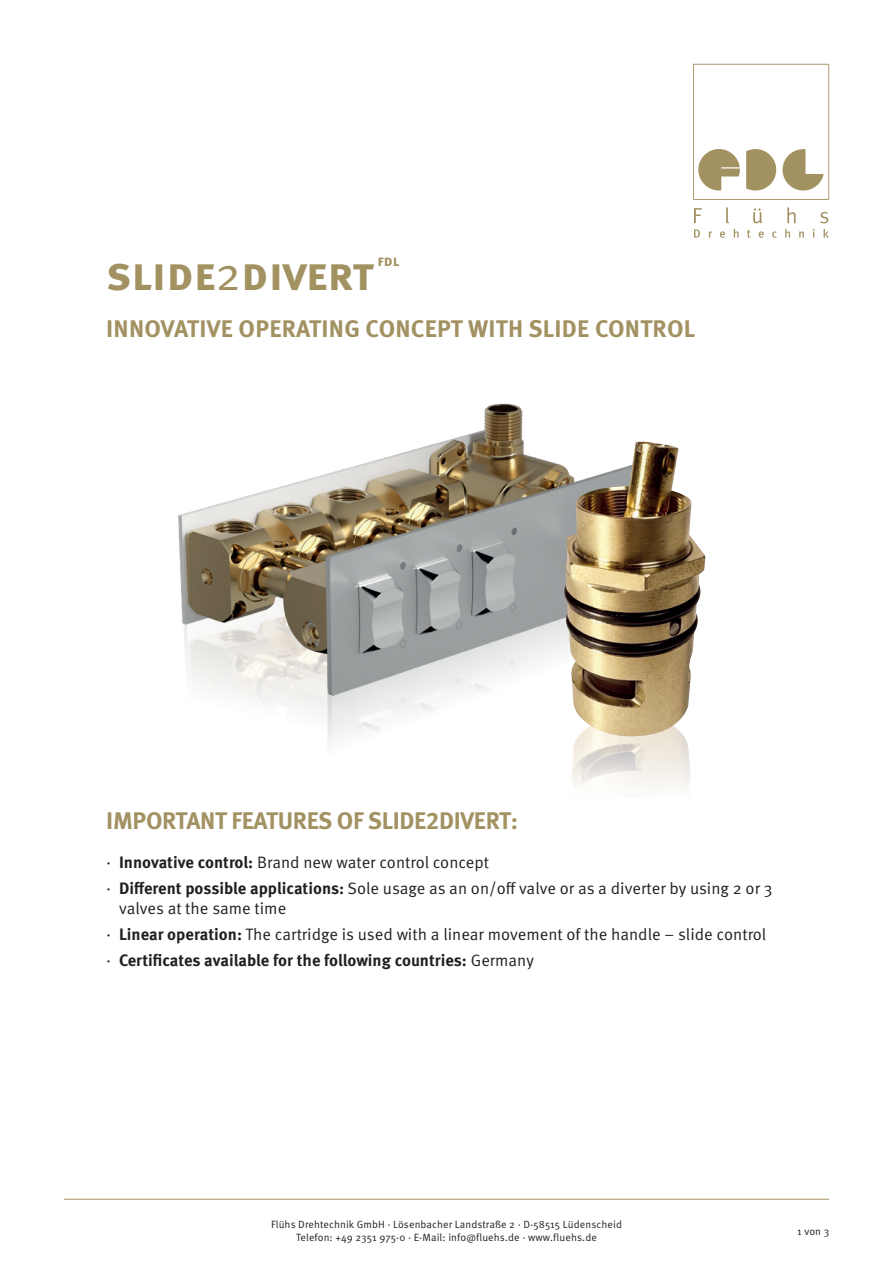
<style>
.page{position:relative;width:893px;height:1263px;background:#fff}
.page>*{position:absolute;margin:0;border:0;box-sizing:border-box;transform-origin:0 0}
.t1{font:700 46.8px "Meta Pro";letter-spacing:-.005em;color:#a29161}
.t2{font:700 24px "Meta Pro";letter-spacing:.01em;color:#a29161}
.t3{font:700 24px "Meta Pro";letter-spacing:-.015em;color:#a29161}
.t4{font:16.5px/26.2px "Meta Pro";color:#231f20}
.t5{font:700 15.15px "Meta Pro";color:#a29161}
.t6{font:10.5px/12.6px "Meta Pro Norm";letter-spacing:.01em;color:#231f20;text-align:center}
.s1{font-weight:400}
.s2{font-family:"Meta Pro Norm"}
.s3{font-weight:700}
</style>
<div class="page">
<img style="left:327px;top:702px;width:108px;height:43px">
<img style="left:178px;top:403px;width:528px;height:299px">
<img style="left:571px;top:737px;width:120px;height:51px">
<img style="left:563px;top:441px;width:142px;height:296px">
<svg style="left:753px;top:208px;width:9px;height:15px"></svg>
<svg style="left:694px;top:208px;width:8px;height:15px"></svg>
<svg style="left:726px;top:207px;width:3px;height:16px"></svg>
<svg style="left:787px;top:207px;width:9px;height:16px"></svg>
<svg style="left:820px;top:212px;width:8px;height:11px"></svg>
<svg style="left:694px;top:229px;width:6px;height:9px"></svg>
<svg style="left:709px;top:231px;width:3px;height:7px"></svg>
<svg style="left:720px;top:231px;width:5px;height:7px"></svg>
<svg style="left:734px;top:229px;width:5px;height:9px"></svg>
<svg style="left:747px;top:230px;width:3px;height:8px"></svg>
<svg style="left:759px;top:231px;width:5px;height:7px"></svg>
<svg style="left:772px;top:231px;width:5px;height:7px"></svg>
<svg style="left:785px;top:229px;width:5px;height:9px"></svg>
<svg style="left:799px;top:231px;width:5px;height:7px"></svg>
<svg style="left:813px;top:229px;width:2px;height:9px"></svg>
<svg style="left:823px;top:229px;width:6px;height:9px"></svg>
<svg style="left:693px;top:64px;width:136px;height:136px"></svg>
<hr style="left:64px;top:1199px;width:765px;height:1px;background:#a29161">
<p class="t5" style="left:378px;top:251px;width:23px">fdl</p>
<h1 class="t1" style="left:106px;top:245px;width:269px">slide<span class="s1">2</span>divert</h1>
<h2 class="t2" style="left:106px;top:313px;width:591px">INNOVATIVE OPERATING CONCEPT WITH SLIDE CONTROL</h2>
<h2 class="t3" style="left:106px;top:805px;width:413px">IMPORTANT FEATURES OF SLIDE2DIVERT:</h2>
<p class="t4" style="left:106px;top:849px;width:668px"><span class="s2">·</span> <span class="s3">Innovative control:</span> Brand new water control concept<br>· <span class="s3">Different possible applications:</span> Sole usage as an on/off valve or as a diverter by using 2 or 3</p>
<p class="t4" style="left:106px;top:895px;width:661px;text-indent:13px">valves at the same time<br>· <span class="s3">Linear operation:</span> The cartridge is used with a linear movement of the handle – slide control · <span class="s3">Certificates available for the following countries:</span> Germany</p>
<p class="t6" style="left:271px;top:1217px;width:352px">Flühs Drehtechnik GmbH · Lösenbacher Landstraße 2 · D-58515 Lüdenscheid<br>Telefon: +49 2351 975-0 · E-Mail: info@fluehs.de · www.fluehs.de</p>
<p class="t6" style="left:797px;top:1224px;width:33px">1 von 3</p>
</div>
